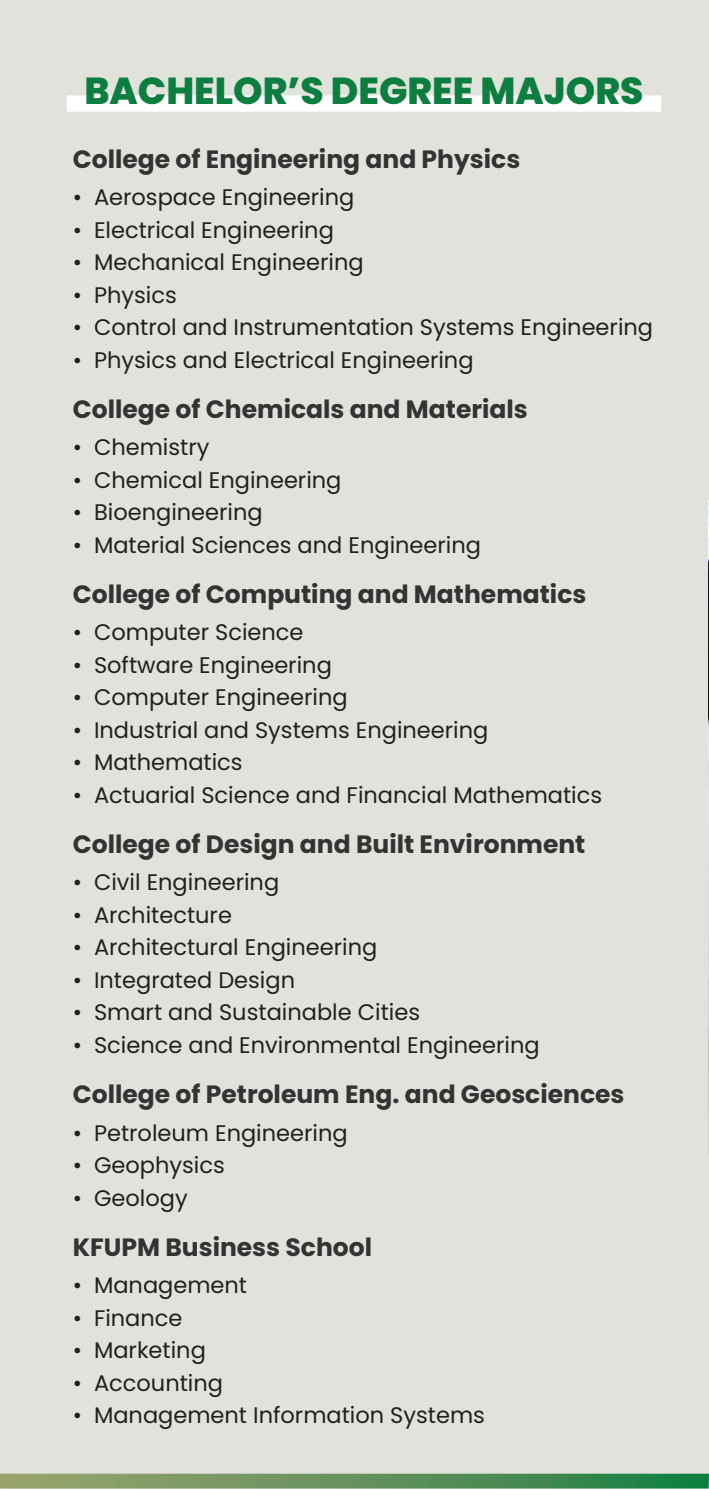
<style>
.page{position:relative;width:709px;height:1489px;background:#fff}
.page>*{position:absolute;margin:0;border:0;box-sizing:border-box;transform-origin:0 0}
.t1{font:800 37.5px "Poppins";color:#0c7e3f}
.t2{font:700 25px "Poppins";color:#323332}
.t3{font:22.5px "Poppins";color:#231f20}
</style>
<div class="page">
<div style="left:0;top:0;width:709px;height:1487px;background:#e1e2dc"></div>
<div style="left:67px;top:95px;width:594px;height:17px;background:#fff"></div>
<svg style="left:0;top:1473px;width:709px;height:15px;background:#659560"></svg>
<img style="left:708px;top:500px;width:1px;height:653px">
<h1 class="t1" style="left:84px;top:69px;width:560px">BACHELOR’S DEGREE MAJORS</h1>
<p class="t2" style="left:73px;top:144px;width:449px">College of Engineering and Physics</p>
<p class="t3" style="left:73px;top:184px;width:283px">• Aerospace Engineering</p>
<p class="t3" style="left:73px;top:216px;width:263px">• Electrical Engineering</p>
<p class="t3" style="left:73px;top:249px;width:292px">• Mechanical Engineering</p>
<p class="t3" style="left:73px;top:281px;width:106px">• Physics</p>
<p class="t3" style="left:73px;top:314px;width:582px">• Control and Instrumentation Systems Engineering</p>
<p class="t3" style="left:73px;top:346px;width:402px">• Physics and Electrical Engineering</p>
<p class="t2" style="left:73px;top:394px;width:456px">College of Chemicals and Materials</p>
<p class="t3" style="left:73px;top:434px;width:138px">• Chemistry</p>
<p class="t3" style="left:73px;top:466px;width:270px">• Chemical Engineering</p>
<p class="t3" style="left:73px;top:499px;width:191px">• Bioengineering</p>
<p class="t3" style="left:73px;top:531px;width:410px">• Material Sciences and Engineering</p>
<p class="t2" style="left:73px;top:579px;width:515px">College of Computing and Mathematics</p>
<p class="t3" style="left:73px;top:619px;width:232px">• Computer Science</p>
<p class="t3" style="left:73px;top:651px;width:260px">• Software Engineering</p>
<p class="t3" style="left:73px;top:684px;width:276px">• Computer Engineering</p>
<p class="t3" style="left:73px;top:716px;width:417px">• Industrial and Systems Engineering</p>
<p class="t3" style="left:73px;top:749px;width:171px">• Mathematics</p>
<p class="t3" style="left:73px;top:781px;width:531px">• Actuarial Science and Financial Mathematics</p>
<p class="t2" style="left:73px;top:829px;width:514px">College of Design and Built Environment</p>
<p class="t3" style="left:73px;top:869px;width:208px">• Civil Engineering</p>
<p class="t3" style="left:73px;top:901px;width:161px">• Architecture</p>
<p class="t3" style="left:73px;top:934px;width:306px">• Architectural Engineering</p>
<p class="t3" style="left:73px;top:966px;width:224px">• Integrated Design</p>
<p class="t3" style="left:73px;top:999px;width:349px">• Smart and Sustainable Cities</p>
<p class="t3" style="left:73px;top:1031px;width:468px">• Science and Environmental Engineering</p>
<p class="t2" style="left:73px;top:1079px;width:553px">College of Petroleum Eng. and Geosciences</p>
<p class="t3" style="left:73px;top:1119px;width:276px">• Petroleum Engineering</p>
<p class="t3" style="left:73px;top:1151px;width:154px">• Geophysics</p>
<p class="t3" style="left:73px;top:1184px;width:116px">• Geology</p>
<p class="t2" style="left:73px;top:1232px;width:301px">KFUPM Business School</p>
<p class="t3" style="left:73px;top:1271px;width:176px">• Management</p>
<p class="t3" style="left:73px;top:1304px;width:111px">• Finance</p>
<p class="t3" style="left:73px;top:1336px;width:135px">• Marketing</p>
<p class="t3" style="left:73px;top:1369px;width:152px">• Accounting</p>
<p class="t3" style="left:73px;top:1401px;width:414px">• Management Information Systems</p>
</div>
